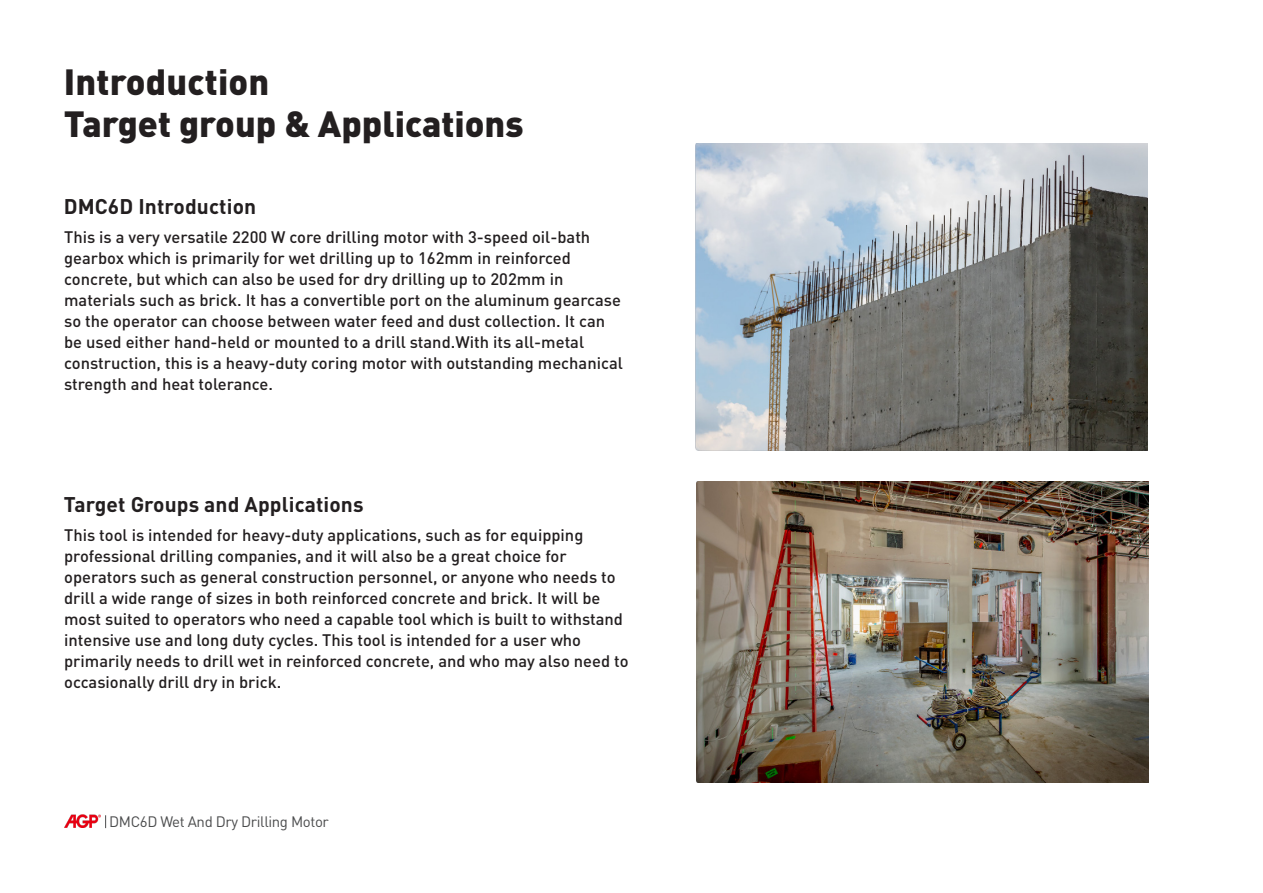
<style>
.page{position:relative;width:1263px;height:893px;background:#fff}
.page>*{position:absolute;margin:0;border:0;box-sizing:border-box;transform-origin:0 0}
.t1{font:900 36px/42px "DIN Pro";color:#231f20}
.t2{font:700 21px "DIN Pro";letter-spacing:.005em;color:#231f20}
.t3{font:500 16.5px/21px "DIN Pro";color:#231f20}
.t4{font:15px "DIN Pro";letter-spacing:-.025em;color:#4b4c4d}
</style>
<div class="page">
<svg style="left:105px;top:815px;width:1px;height:13px"></svg>
<img style="left:64px;top:814px;width:37px;height:13px">
<img style="left:697px;top:482px;width:451px;height:301px">
<img style="left:696px;top:144px;width:451px;height:307px">
<p class="t1" style="left:64px;top:59px;width:461px">Introduction<br>Target group &amp; Applications</p>
<p class="t2" style="left:64px;top:192px;width:194px">DMC6D Introduction</p>
<p class="t3" style="left:64px;top:226px;width:528px">This is a very versatile 2200 W core drilling motor with 3-speed oil-bath</p>
<p class="t3" style="left:64px;top:247px;width:508px">gearbox which is primarily for wet drilling up to 162mm in reinforced</p>
<p class="t3" style="left:64px;top:268px;width:501px">concrete, but which can also be used for dry drilling up to 202mm in</p>
<p class="t3" style="left:64px;top:289px;width:558px">materials such as brick. It has a convertible port on the aluminum gearcase</p>
<p class="t3" style="left:64px;top:310px;width:542px">so the operator can choose between water feed and dust collection. It can</p>
<p class="t3" style="left:64px;top:331px;width:560px">be used either hand-held or mounted to a drill stand.With its all-metal construction, this is a heavy-duty coring motor with outstanding mechanical strength and heat tolerance.</p>
<p class="t2" style="left:64px;top:490px;width:301px">Target Groups and Applications</p>
<p class="t3" style="left:64px;top:524px;width:566px">This tool is intended for heavy-duty applications, such as for equipping professional drilling companies, and it will also be a great choice for operators such as general construction personnel, or anyone who needs to drill a wide range of sizes in both reinforced concrete and brick. It will be most suited to operators who need a capable tool which is built to withstand intensive use and long duty cycles. This tool is intended for a user who primarily needs to drill wet in reinforced concrete, and who may also need to occasionally drill dry in brick.</p>
<p class="t4" style="left:109px;top:811px;width:221px">DMC6D Wet And Dry Drilling Motor</p>
</div>
